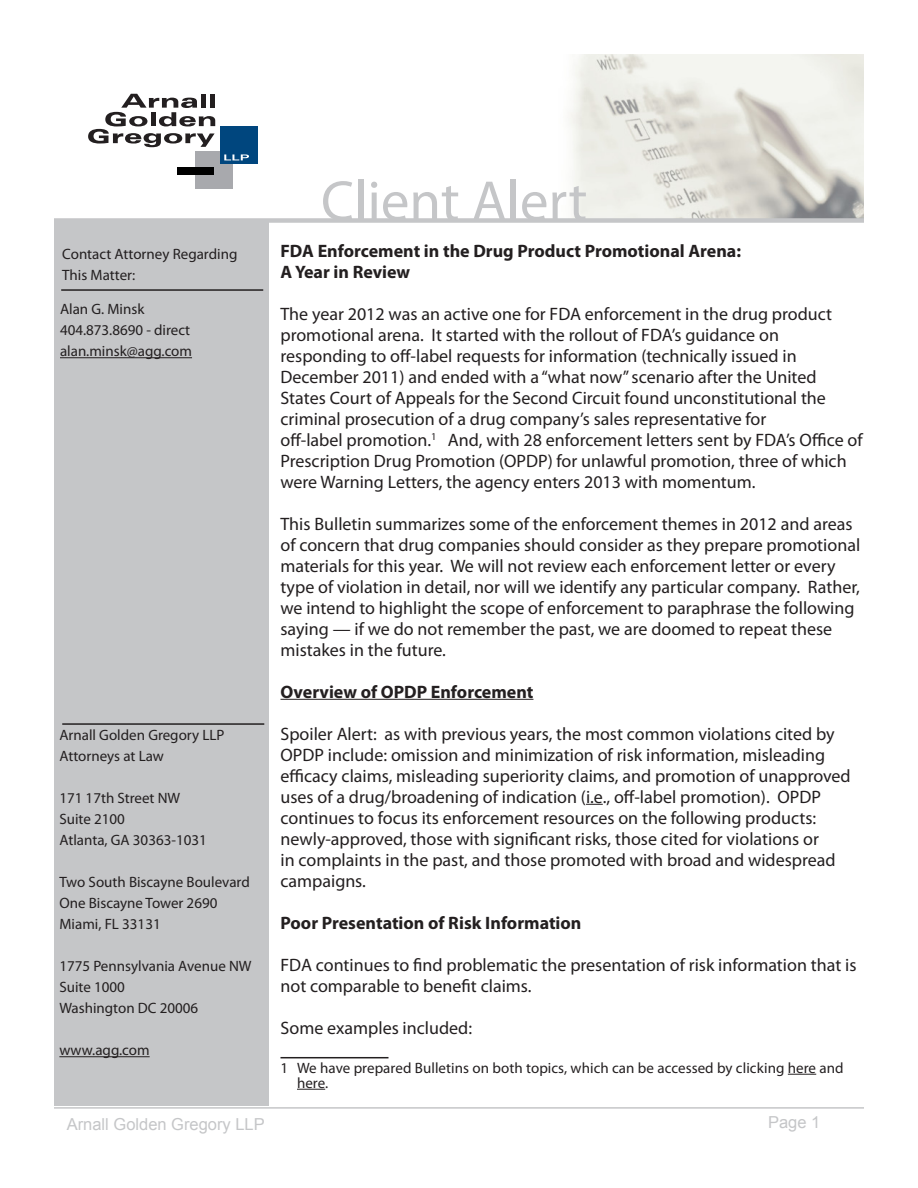
<style>
.page{position:relative;width:918px;height:1188px;background:#fff}
.page>*{position:absolute;margin:0;border:0;box-sizing:border-box;transform-origin:0 0}
.t1{font:57px "Myriad Pro";color:#c5c6c8}
.t2{font:18px/21px "Myriad Pro";color:#231f20}
.t3{font:700 18px "Myriad Pro";color:#231f20}
.t4{font:16.5px "Arial";color:#c5c6c8}
.Footnote{font:15px/21px "Myriad Pro";color:#231f20}
</style>
<div class="page">
<div style="left:54px;top:173px;width:214px;height:932px;background:#c5c6c8"></div>
<hr style="left:59px;top:1056px;width:91px;height:1px;background:#231f20">
<hr style="left:62px;top:723px;width:202px;height:2px;background:#231f20">
<hr style="left:61px;top:289px;width:202px;height:2px;background:#231f20">
<hr style="left:54px;top:1107px;width:810px;height:2px;background:#c5c6c8">
<img style="left:54px;top:55px;width:810px;height:163px">
<div style="left:195px;top:151px;width:37px;height:38px;background:#a8a9ad"></div>
<div style="left:177px;top:167px;width:36px;height:7px;background:#000"></div>
<div style="left:220px;top:126px;width:37px;height:38px;background:#00467e"></div>
<svg style="left:224px;top:154px;width:25px;height:6px"></svg>
<svg style="left:88px;top:94px;width:127px;height:53px"></svg>
<div style="left:54px;top:218px;width:810px;height:5px;background:#c5c6c8"></div>
<hr style="left:60px;top:357px;width:132px;height:1px;background:#231f20">
<hr style="left:280px;top:699px;width:253px;height:1px;background:#231f20">
<svg style="left:586px;top:804px;width:17px;height:1px"></svg>
<hr style="left:280px;top:1057px;width:108px;height:1px;background:#231f20">
<svg style="left:788px;top:1074px;width:28px;height:1px"></svg>
<svg style="left:297px;top:1089px;width:28px;height:1px"></svg>
<p class="Footnote" style="left:62px;top:243px;width:177px">Contact Attorney Regarding<br>This Matter:</p>
<p class="Footnote" style="left:60px;top:298px;width:134px">Alan G. Minsk<br>404.873.8690 - direct alan.minsk@agg.com</p>
<p class="Footnote" style="left:59px;top:724px;width:167px">Arnall Golden Gregory LLP<br>Attorneys at Law</p>
<p class="Footnote" style="left:59px;top:787px;width:149px">171 17th Street NW<br>Suite 2100<br>Atlanta, GA 30363-1031</p>
<p class="Footnote" style="left:59px;top:871px;width:192px">Two South Biscayne Boulevard<br>One Biscayne Tower 2690<br>Miami, FL 33131</p>
<p class="Footnote" style="left:59px;top:955px;width:194px">1775 Pennsylvania Avenue NW<br>Suite 1000<br>Washington DC 20006</p>
<p class="Footnote" style="left:59px;top:1039px;width:92px">www.agg.com</p>
<p class="t1" style="left:321px;top:166px;width:268px">Client Alert</p>
<p class="t3" style="left:280px;top:239px;width:462px">FDA Enforcement in the Drug Product Promotional Arena:</p>
<p class="t3" style="left:280px;top:260px;width:131px">A Year in Review</p>
<p class="t2" style="left:280px;top:303px;width:553px">The year 2012 was an active one for FDA enforcement in the drug product promotional arena. It started with the rollout of FDA’s guidance on responding to off-label requests for information (technically issued in December 2011) and ended with a “what now” scenario after the United States Court of Appeals for the Second Circuit found unconstitutional the criminal prosecution of a drug company’s sales representative for</p>
<p class="t2" style="left:280px;top:429px;width:584px">off-label promotion.<sup>1</sup> And, with 28 enforcement letters sent by FDA’s Office of<br>Prescription Drug Promotion (OPDP) for unlawful promotion, three of which were Warning Letters, the agency enters 2013 with momentum.</p>
<p class="t2" style="left:280px;top:513px;width:581px">This Bulletin summarizes some of the enforcement themes in 2012 and areas of concern that drug companies should consider as they prepare promotional materials for this year. We will not review each enforcement letter or every type of violation in detail, nor will we identify any particular company. Rather, we intend to highlight the scope of enforcement to paraphrase the following saying — if we do not remember the past, we are doomed to repeat these mistakes in the future.</p>
<p class="t3" style="left:280px;top:680px;width:254px">Overview of OPDP Enforcement</p>
<p class="t2" style="left:280px;top:723px;width:572px">Spoiler Alert: as with previous years, the most common violations cited by OPDP include: omission and minimization of risk information, misleading efficacy claims, misleading superiority claims, and promotion of unapproved uses of a drug/broadening of indication (i.e., off-label promotion). OPDP continues to focus its enforcement resources on the following products: newly-approved, those with significant risks, those cited for violations or<br>in complaints in the past, and those promoted with broad and widespread campaigns.</p>
<p class="t3" style="left:280px;top:911px;width:303px">Poor Presentation of Risk Information</p>
<p class="t2" style="left:280px;top:954px;width:577px">FDA continues to find problematic the presentation of risk information that is not comparable to benefit claims.</p>
<p class="t2" style="left:280px;top:1017px;width:193px">Some examples included:</p>
<p class="Footnote" style="left:297px;top:1060px;width:548px;line-height:15px;text-indent:-16px">1 We have prepared Bulletins on both topics, which can be accessed by clicking here and here.</p>
<p class="t4" style="left:67px;top:1114px;width:200px">Arnall Golden Gregory LLP</p>
<p class="t4" style="left:768px;top:1111px;width:54px">Page 1</p>
</div>
